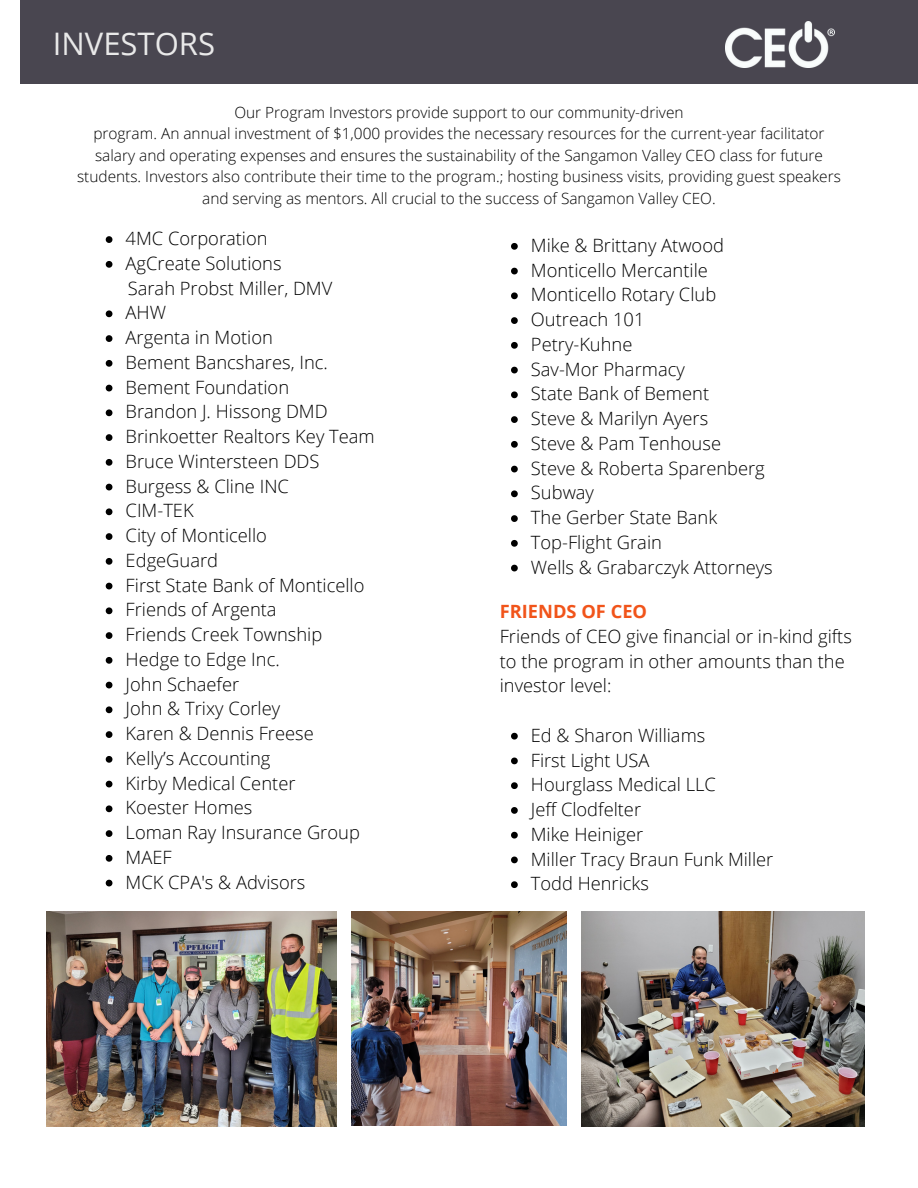
<style>
.page{position:relative;width:918px;height:1188px;background:#fff}
.page>*{position:absolute;margin:0;border:0;box-sizing:border-box;transform-origin:0 0}
.t1{font:31.05px "Open Sans";color:#e9e9e9}
.t2{font:300 18.3px/24.8px "Open Sans";color:#000}
.t3{font:700 18.3px "Open Sans";color:#f1541a}
.t4{font:300 15.45px/21.3px "Open Sans";color:#000}
</style>
<div class="page">
<div style="left:20px;top:0;width:898px;height:84px;background:#494650"></div>
<img style="left:726px;top:21px;width:109px;height:46px">
<img style="left:352px;top:911px;width:214px;height:215px">
<img style="left:46px;top:911px;width:290px;height:215px">
<svg style="left:106px;top:236px;width:6px;height:7px"></svg>
<svg style="left:106px;top:261px;width:6px;height:7px"></svg>
<svg style="left:106px;top:310px;width:6px;height:7px"></svg>
<svg style="left:106px;top:335px;width:6px;height:7px"></svg>
<svg style="left:106px;top:360px;width:6px;height:7px"></svg>
<svg style="left:106px;top:385px;width:6px;height:6px"></svg>
<svg style="left:106px;top:409px;width:6px;height:7px"></svg>
<svg style="left:106px;top:434px;width:6px;height:7px"></svg>
<svg style="left:106px;top:459px;width:6px;height:7px"></svg>
<svg style="left:106px;top:484px;width:6px;height:6px"></svg>
<svg style="left:106px;top:508px;width:6px;height:7px"></svg>
<svg style="left:106px;top:533px;width:6px;height:7px"></svg>
<svg style="left:106px;top:558px;width:6px;height:7px"></svg>
<svg style="left:106px;top:583px;width:6px;height:6px"></svg>
<svg style="left:106px;top:607px;width:6px;height:7px"></svg>
<svg style="left:106px;top:632px;width:6px;height:7px"></svg>
<svg style="left:106px;top:657px;width:6px;height:7px"></svg>
<svg style="left:106px;top:682px;width:6px;height:6px"></svg>
<svg style="left:106px;top:706px;width:6px;height:7px"></svg>
<svg style="left:106px;top:731px;width:6px;height:7px"></svg>
<svg style="left:106px;top:756px;width:6px;height:7px"></svg>
<svg style="left:106px;top:781px;width:6px;height:6px"></svg>
<svg style="left:106px;top:805px;width:6px;height:7px"></svg>
<svg style="left:106px;top:830px;width:6px;height:7px"></svg>
<svg style="left:106px;top:855px;width:6px;height:7px"></svg>
<svg style="left:106px;top:880px;width:6px;height:6px"></svg>
<svg style="left:511px;top:243px;width:7px;height:7px"></svg>
<svg style="left:511px;top:268px;width:7px;height:6px"></svg>
<svg style="left:511px;top:292px;width:7px;height:7px"></svg>
<svg style="left:511px;top:317px;width:7px;height:7px"></svg>
<svg style="left:511px;top:342px;width:7px;height:7px"></svg>
<svg style="left:511px;top:367px;width:7px;height:6px"></svg>
<svg style="left:511px;top:391px;width:7px;height:7px"></svg>
<svg style="left:511px;top:416px;width:7px;height:7px"></svg>
<svg style="left:511px;top:441px;width:7px;height:7px"></svg>
<svg style="left:511px;top:466px;width:7px;height:6px"></svg>
<svg style="left:511px;top:490px;width:7px;height:7px"></svg>
<svg style="left:511px;top:515px;width:7px;height:7px"></svg>
<svg style="left:511px;top:540px;width:7px;height:7px"></svg>
<svg style="left:511px;top:565px;width:7px;height:6px"></svg>
<img style="left:582px;top:911px;width:282px;height:215px">
<svg style="left:511px;top:733px;width:7px;height:7px"></svg>
<svg style="left:511px;top:758px;width:7px;height:6px"></svg>
<svg style="left:511px;top:782px;width:7px;height:7px"></svg>
<svg style="left:511px;top:807px;width:7px;height:7px"></svg>
<svg style="left:511px;top:832px;width:7px;height:7px"></svg>
<svg style="left:511px;top:857px;width:7px;height:6px"></svg>
<svg style="left:511px;top:881px;width:7px;height:7px"></svg>
<p class="t1" style="left:53px;top:22px;width:164px">INVESTORS</p>
<p class="t4" style="left:234px;top:101px;width:451px">Our Program Investors provide support to our community-driven</p>
<p class="t4" style="left:93px;top:123px;width:733px">program. An annual investment of $1,000 provides the necessary resources for the current-year facilitator salary and operating expenses and ensures the sustainability of the Sangamon Valley CEO class for future</p>
<p class="t4" style="left:77px;top:166px;width:765px;text-align:center">students. Investors also contribute their time to the program.; hosting business visits, providing guest speakers and serving as mentors. All crucial to the success of Sangamon Valley CEO.</p>
<p class="t2" style="left:126px;top:226px;width:144px">4MC Corporation</p>
<p class="t2" style="left:126px;top:250px;width:157px">AgCreate Solutions</p>
<p class="t2" style="left:126px;top:300px;width:42px">AHW</p>
<p class="t2" style="left:126px;top:325px;width:149px">Argenta in Motion</p>
<p class="t2" style="left:126px;top:349px;width:204px">Bement Bancshares, Inc.</p>
<p class="t2" style="left:126px;top:374px;width:165px">Bement Foundation</p>
<p class="t2" style="left:126px;top:399px;width:204px">Brandon J. Hissong DMD</p>
<p class="t2" style="left:126px;top:424px;width:251px">Brinkoetter Realtors Key Team</p>
<p class="t2" style="left:126px;top:448px;width:195px">Bruce Wintersteen DDS</p>
<p class="t2" style="left:126px;top:473px;width:165px">Burgess &amp; Cline INC</p>
<p class="t2" style="left:126px;top:498px;width:70px">CIM-TEK</p>
<p class="t2" style="left:126px;top:523px;width:143px">City of Monticello</p>
<p class="t2" style="left:126px;top:547px;width:94px">EdgeGuard</p>
<p class="t2" style="left:126px;top:572px;width:240px">First State Bank of Monticello</p>
<p class="t2" style="left:126px;top:597px;width:153px">Friends of Argenta</p>
<p class="t2" style="left:126px;top:622px;width:198px">Friends Creek Township</p>
<p class="t2" style="left:126px;top:646px;width:156px">Hedge to Edge Inc.</p>
<p class="t2" style="left:126px;top:671px;width:115px">John Schaefer</p>
<p class="t2" style="left:126px;top:696px;width:156px">John &amp; Trixy Corley</p>
<p class="t2" style="left:126px;top:721px;width:190px">Karen &amp; Dennis Freese</p>
<p class="t2" style="left:126px;top:745px;width:146px">Kelly’s Accounting</p>
<p class="t2" style="left:126px;top:770px;width:171px">Kirby Medical Center</p>
<p class="t2" style="left:126px;top:795px;width:128px">Koester Homes</p>
<p class="t2" style="left:126px;top:820px;width:236px">Loman Ray Insurance Group</p>
<p class="t2" style="left:126px;top:844px;width:48px">MAEF</p>
<p class="t2" style="left:126px;top:869px;width:181px">MCK CPA's &amp; Advisors</p>
<p class="t2" style="left:531px;top:232px;width:195px">Mike &amp; Brittany Atwood</p>
<p class="t2" style="left:531px;top:257px;width:178px">Monticello Mercantile</p>
<p class="t2" style="left:531px;top:282px;width:187px">Monticello Rotary Club</p>
<p class="t2" style="left:531px;top:307px;width:115px">Outreach 101</p>
<p class="t2" style="left:531px;top:331px;width:103px">Petry-Kuhne</p>
<p class="t2" style="left:531px;top:356px;width:155px">Sav-Mor Pharmacy</p>
<p class="t2" style="left:531px;top:381px;width:180px">State Bank of Bement</p>
<p class="t2" style="left:531px;top:406px;width:179px">Steve &amp; Marilyn Ayers</p>
<p class="t2" style="left:531px;top:430px;width:192px">Steve &amp; Pam Tenhouse</p>
<p class="t2" style="left:531px;top:455px;width:235px">Steve &amp; Roberta Sparenberg</p>
<p class="t2" style="left:531px;top:480px;width:65px">Subway</p>
<p class="t2" style="left:531px;top:505px;width:188px">The Gerber State Bank</p>
<p class="t2" style="left:531px;top:529px;width:133px">Top-Flight Grain</p>
<p class="t2" style="left:531px;top:554px;width:243px">Wells &amp; Grabarczyk Attorneys</p>
<p class="t2" style="left:128px;top:275px;width:206px">Sarah Probst Miller, DMV</p>
<p class="t3" style="left:500px;top:599px;width:149px">FRIENDS OF CEO</p>
<p class="t2" style="left:500px;top:623px;width:354px">Friends of CEO give financial or in-kind gifts to the program in other amounts than the investor level:</p>
<p class="t2" style="left:531px;top:722px;width:176px">Ed &amp; Sharon Williams</p>
<p class="t2" style="left:531px;top:747px;width:120px">First Light USA</p>
<p class="t2" style="left:531px;top:772px;width:187px">Hourglass Medical LLC</p>
<p class="t2" style="left:531px;top:797px;width:112px">Jeff Clodfelter</p>
<p class="t2" style="left:531px;top:821px;width:114px">Mike Heiniger</p>
<p class="t2" style="left:531px;top:846px;width:244px">Miller Tracy Braun Funk Miller</p>
<p class="t2" style="left:531px;top:871px;width:120px">Todd Henricks</p>
</div>
